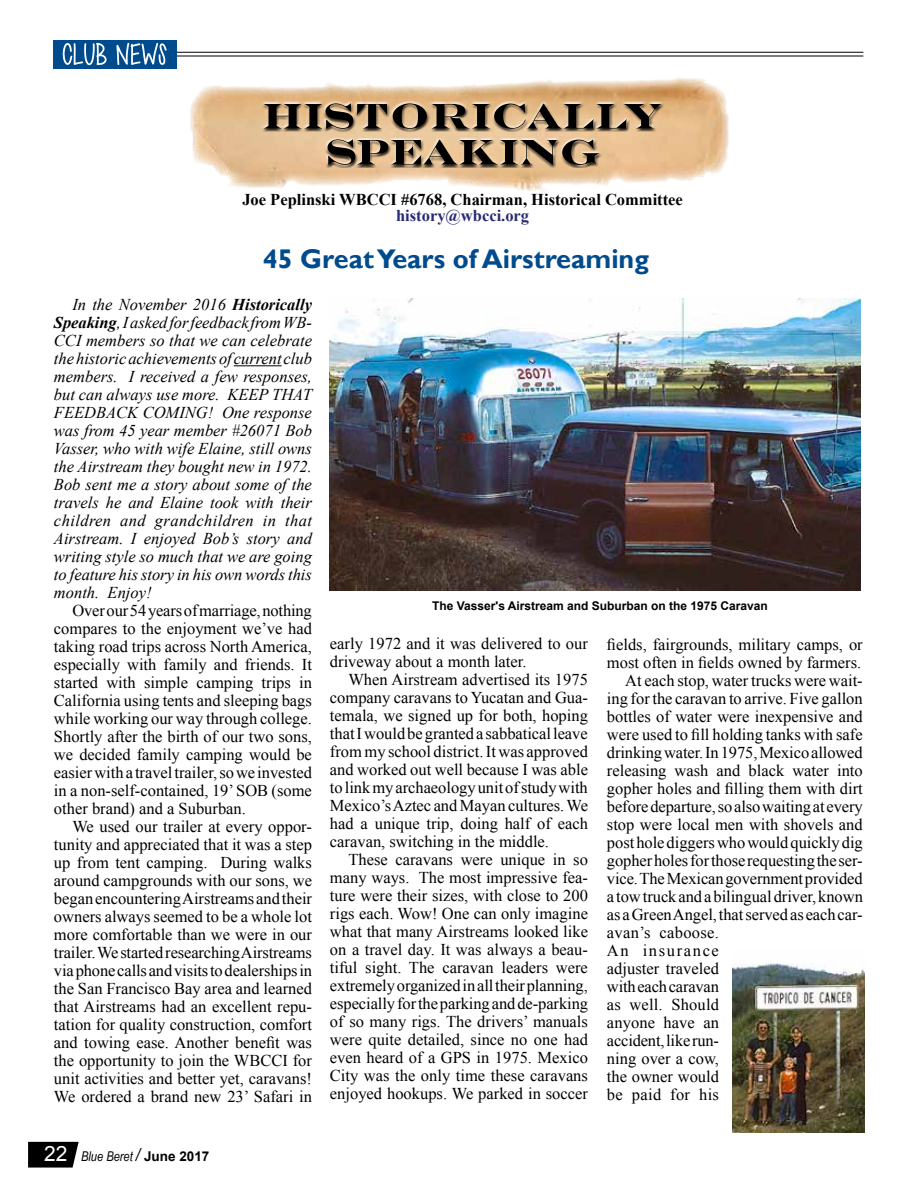
<style>
.page{position:relative;width:918px;height:1188px;background:#fff}
.page>*{position:absolute;margin:0;border:0;box-sizing:border-box;transform-origin:0 0}
.t1{font:700 27px "Gill Sans";color:#004b8d}
.t2{font:16.5px/18px "Times New Roman";color:#000;text-align:justify}
.t3{font:italic 16.5px/18px "Times New Roman";color:#000;text-align:justify}
.t4{font:700 16.5px "Times New Roman";color:#000}
.t5{font:16.5px "Times New Roman";letter-spacing:.02em;color:#000}
.t6{font:700 16.5px "Times New Roman";color:#282974}
.t7{font:16.5px "Times New Roman";letter-spacing:.1em;color:#000}
.t8{font:italic 13.5px "Arial Narrow";color:#000}
.t9{font:700 12px "Arial";color:#000}
.s1{font-weight:700}
.s2{font-family:"Arial";font-style:normal;font-size:21px;color:#fff}
.s3{font-size:18px}
.s4{font-family:"Arial";font-weight:700;font-style:normal}
</style>
<div class="page">
<svg style="left:28px;top:1142px;width:51px;height:26px"></svg>
<hr style="left:60px;top:52px;width:803px;height:1px;background:#000">
<hr style="left:60px;top:56px;width:803px;height:1px;background:#000">
<img style="left:162px;top:68px;width:567px;height:124px">
<div style="left:261px;top:101px;width:403px;height:65px;background:#fff;opacity:.75"></div>
<div style="left:261px;top:103px;width:403px;height:65px;background:#000;opacity:.75"></div>
<svg style="left:328px;top:139px;width:271px;height:26px;background:#89755c"></svg>
<svg style="left:264px;top:103px;width:397px;height:26px;background:#8a7459"></svg>
<div style="left:54px;top:40px;width:123px;height:28px;background:#004b8d"></div>
<svg style="left:62px;top:43px;width:105px;height:22px"></svg>
<hr style="left:234px;top:365px;width:48px;height:1px;background:#000">
<img style="left:330px;top:299px;width:531px;height:291px">
<img style="left:733px;top:963px;width:131px;height:169px">
<p class="t4" style="left:242px;top:188px;width:442px">Joe Peplinski WBCCI #6768, Chairman, Historical Committee</p>
<p class="t6" style="left:396px;top:204px;width:135px">history@wbcci.org</p>
<h1 class="t1" style="left:263px;top:243px;width:388px">45 Great Years of Airstreaming</h1>
<p class="t3" style="left:54px;top:295px;width:260px;text-indent:18px">In the November 2016 <span class="s1">Historically Speaking</span>, I asked for feedback from WB-CCI members so that we can celebrate the historic achievements of current club members. I received a few responses, but can always use more. KEEP THAT FEEDBACK COMING! One response was from 45 year member #26071 Bob Vasser, who with wife Elaine, still owns the Airstream they bought new in 1972.<br>Bob sent me a story about some of the travels he and Elaine took with their children and grandchildren in that Airstream. I enjoyed Bob’s story and writing style so much that we are going to feature his story in his own words this month. Enjoy!</p>
<p class="t2" style="left:54px;top:601px;width:260px;text-indent:18px">Over our 54 years of marriage, nothing compares to the enjoyment we’ve had taking road trips across North America, especially with family and friends. It started with simple camping trips in California using tents and sleeping bags while working our way through college.<br>Shortly after the birth of our two sons, we decided family camping would be easier with a travel trailer, so we invested in a non-self-contained, 19’ SOB (some other brand) and a Suburban.</p>
<p class="t2" style="left:54px;top:817px;width:260px;text-indent:18px">We used our trailer at every oppor&shy;tunity and appreciated that it was a step up from tent camping. During walks around campgrounds with our sons, we began encountering Airstreams and their owners always seemed to be a whole lot more comfortable than we were in our trailer. We started researching Airstreams via phone calls and visits to dealerships in the San Francisco Bay area and learned that Airstreams had an excellent repu&shy;tation for quality construction, comfort and towing ease. Another benefit was the opportunity to join the WBCCI for unit activities and better yet, caravans!<br>We ordered a brand new 23’ Safari in</p>
<p class="t9" style="left:432px;top:598px;width:337px">The Vasser's Airstream and Suburban on the 1975 Caravan</p>
<p class="t2" style="left:330px;top:634px;width:260px">early 1972 and it was delivered to our driveway about a month later.</p>
<p class="t2" style="left:330px;top:670px;width:260px;text-indent:18px">When Airstream advertised its 1975 company caravans to Yucatan and Gua&shy;temala, we signed up for both, hoping that I would be granted a sabbatical leave from my school district. It was approved and worked out well because I was able to link my archaeology unit of study with Mexico’s Aztec and Mayan cultures. We had a unique trip, doing half of each caravan, switching in the middle.</p>
<p class="t2" style="left:330px;top:850px;width:260px;text-indent:18px">These caravans were unique in so many ways. The most impressive fea&shy;ture were their sizes, with close to 200 rigs each. Wow! One can only imagine what that many Airstreams looked like on a travel day. It was always a beau&shy;tiful sight. The caravan leaders were extremely organized in all their planning, especially for the parking and de-parking of so many rigs. The drivers’ manuals were quite detailed, since no one had even heard of a GPS in 1975. Mexico City was the only time these caravans enjoyed hookups. We parked in soccer</p>
<p class="t2" style="left:607px;top:635px;width:257px">fields, fairgrounds, military camps, or</p>
<p class="t2" style="left:607px;top:653px;width:256px">most often in fields owned by farmers.</p>
<p class="t2" style="left:625px;top:671px;width:239px">At each stop, water trucks were wait-</p>
<p class="t2" style="left:607px;top:689px;width:257px">ing for the caravan to arrive. Five gallon</p>
<p class="t2" style="left:607px;top:707px;width:257px">bottles of water were inexpensive and</p>
<p class="t2" style="left:607px;top:725px;width:257px">were used to fill holding tanks with safe</p>
<p class="t2" style="left:607px;top:743px;width:257px">drinking water. In 1975, Mexico allowed</p>
<p class="t2" style="left:607px;top:761px;width:257px">releasing wash and black water into</p>
<p class="t2" style="left:607px;top:779px;width:257px">gopher holes and filling them with dirt</p>
<p class="t2" style="left:607px;top:797px;width:257px">before departure, so also waiting at every</p>
<p class="t2" style="left:607px;top:815px;width:257px">stop were local men with shovels and</p>
<p class="t2" style="left:607px;top:833px;width:257px">post hole diggers who would quickly dig</p>
<p class="t2" style="left:607px;top:851px;width:257px">gopher holes for those requesting the ser-</p>
<p class="t2" style="left:607px;top:869px;width:257px">vice. The Mexican government provided</p>
<p class="t2" style="left:607px;top:887px;width:257px">a tow truck and a bilingual driver, known</p>
<p class="t2" style="left:607px;top:905px;width:257px">as a Green Angel, that served as each car-</p>
<p class="t5" style="left:607px;top:921px;width:114px">avan’s caboose.</p>
<p class="t7" style="left:607px;top:939px;width:114px">An insurance</p>
<p class="t2" style="left:607px;top:959px;width:114px">adjuster traveled</p>
<p class="t2" style="left:607px;top:977px;width:114px">with each caravan</p>
<p class="t2" style="left:607px;top:995px;width:114px">as well. Should</p>
<p class="t2" style="left:607px;top:1013px;width:114px">anyone have an</p>
<p class="t2" style="left:607px;top:1031px;width:114px">accident, like run-</p>
<p class="t2" style="left:607px;top:1049px;width:114px">ning over a cow,</p>
<p class="t2" style="left:607px;top:1067px;width:114px">the owner would</p>
<p class="t5" style="left:607px;top:1083px;width:114px">be paid for his</p>
<p class="t8" style="left:44px;top:1146px;width:167px"><span class="s2">22</span> Blue Beret <span class="s3">/</span> <span class="s4">June 2017</span></p>
</div>
